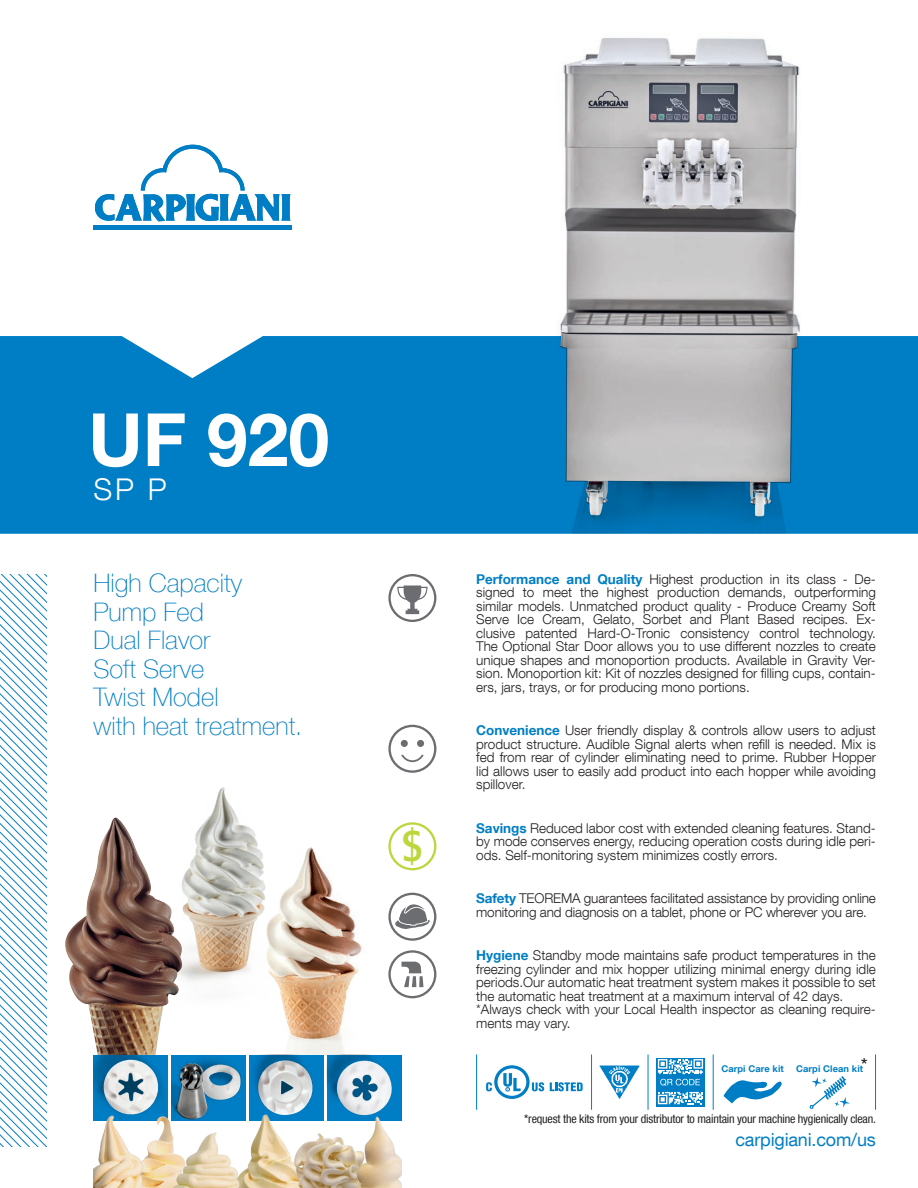
<style>
.page{position:relative;width:918px;height:1188px;background:#fff}
.page>*{position:absolute;margin:0;border:0;box-sizing:border-box;transform-origin:0 0}
.t1{font:700 73.5px "Helvetica Neue LT Com";color:#fff}
.t2{font:700 condensed 43.05px "Frutiger";color:#bdd63c}
.t3{font:300 30px "Helvetica Neue LT Com";color:#fff}
.t4{font:100 25.5px/28.5px "Helvetica Neue LT Com";color:#007ec5}
.t5{font:18px "Helvetica Neue LT Com";letter-spacing:-.01em;color:#007ec5}
.t6{font:300 13.5px/13.5px "Helvetica Neue LT Com";color:#231f20;text-align:justify}
.t7{font:condensed 12px "Helvetica Neue LT Com";letter-spacing:-.015em;color:#231f20}
.t8{font:700 9.3px "Helvetica Neue LT Com";letter-spacing:.01em;color:#007ec5}
.s1{font-weight:700;color:#007ec5}
</style>
<div class="page">
<img style="left:183px;top:787px;width:75px;height:194px">
<img style="left:257px;top:843px;width:113px;height:212px">
<img style="left:65px;top:818px;width:118px;height:237px">
<img style="left:327px;top:1055px;width:74px;height:64px">
<img style="left:336px;top:1061px;width:57px;height:57px">
<img style="left:249px;top:1055px;width:75px;height:64px">
<img style="left:257px;top:1060px;width:57px;height:56px">
<img style="left:94px;top:1055px;width:74px;height:59px">
<img style="left:103px;top:1060px;width:57px;height:54px">
<img style="left:171px;top:1055px;width:75px;height:64px">
<img style="left:178px;top:1055px;width:68px;height:53px">
<img style="left:207px;top:1065px;width:34px;height:35px">
<img style="left:177px;top:1063px;width:30px;height:56px">
<img style="left:234px;top:1113px;width:73px;height:75px">
<img style="left:113px;top:1113px;width:78px;height:75px">
<img style="left:171px;top:1119px;width:72px;height:69px">
<img style="left:94px;top:1114px;width:59px;height:74px">
<img style="left:293px;top:1119px;width:50px;height:69px">
<img style="left:343px;top:1113px;width:58px;height:75px">
<div style="left:0;top:336px;width:918px;height:198px;background:#007ec5"></div>
<svg style="left:0;top:574px;width:47px;height:573px"></svg>
<svg style="left:95px;top:145px;width:195px;height:76px"></svg>
<hr style="left:94px;top:226px;width:198px;height:4px;background:#007ec5">
<img style="left:542px;top:38px;width:278px;height:496px">
<img style="left:561px;top:41px;width:238px;height:476px">
<hr style="left:476px;top:1054px;width:1px;height:56px;background:#007ec5">
<hr style="left:591px;top:1054px;width:1px;height:56px;background:#007ec5">
<hr style="left:648px;top:1054px;width:1px;height:56px;background:#007ec5">
<hr style="left:875px;top:1054px;width:1px;height:56px;background:#007ec5">
<svg style="left:656px;top:1058px;width:49px;height:49px"></svg>
<svg style="left:658px;top:1092px;width:45px;height:12px"></svg>
<svg style="left:658px;top:1059px;width:45px;height:27px"></svg>
<svg style="left:550px;top:1082px;width:33px;height:9px"></svg>
<svg style="left:486px;top:1065px;width:58px;height:34px"></svg>
<img style="left:600px;top:1065px;width:40px;height:34px">
<hr style="left:713px;top:1054px;width:1px;height:56px;background:#007ec5">
<svg style="left:724px;top:1080px;width:58px;height:24px"></svg>
<svg style="left:809px;top:1076px;width:41px;height:33px"></svg>
<svg style="left:388px;top:725px;width:48px;height:48px"></svg>
<svg style="left:388px;top:574px;width:48px;height:48px"></svg>
<svg style="left:388px;top:822px;width:48px;height:48px"></svg>
<svg style="left:388px;top:893px;width:48px;height:48px"></svg>
<svg style="left:388px;top:950px;width:48px;height:48px"></svg>
<h1 class="t1" style="left:88px;top:393px;width:243px">UF 920</h1>
<h3 class="t3" style="left:94px;top:471px;width:75px">SP P</h3>
<h3 class="t4" style="left:94px;top:569px;width:210px">High Capacity<br>Pump Fed<br>Dual Flavor<br>Soft Serve<br>Twist Model<br>with heat treatment.</h3>
<h2 class="t2" style="left:401px;top:821px;width:24px">$</h2>
<p class="t6" style="left:476px;top:572px;width:401px"><span class="s1">Performance and Quality</span> Highest production in its class - De&shy;signed to meet the highest production demands, outperforming similar models. Unmatched product quality - Produce Creamy Soft Serve Ice Cream, Gelato, Sorbet and Plant Based recipes. Ex&shy;clusive patented Hard-O-Tronic consistency control technology.<br>The Optional Star Door allows you to use different nozzles to create unique shapes and monoportion products. Available in Gravity Ver&shy;sion. Monoportion kit: Kit of nozzles designed for filling cups, contain&shy;ers, jars, trays, or for producing mono portions.</p>
<p class="t6" style="left:476px;top:723px;width:401px"><span class="s1">Convenience</span> User friendly display &amp; controls allow users to adjust product structure. Audible Signal alerts when refill is needed. Mix is fed from rear of cylinder eliminating need to prime. Rubber Hopper lid allows user to easily add product into each hopper while avoiding spillover.</p>
<p class="t6" style="left:476px;top:821px;width:401px"><span class="s1">Savings</span> Reduced labor cost with extended cleaning features. Stand&shy;by mode conserves energy, reducing operation costs during idle peri&shy;ods. Self-monitoring system minimizes costly errors.</p>
<p class="t6" style="left:476px;top:891px;width:401px"><span class="s1">Safety</span> TEOREMA guarantees facilitated assistance by providing online monitoring and diagnosis on a tablet, phone or PC wherever you are.</p>
<p class="t6" style="left:476px;top:948px;width:401px;text-align:left"><span class="s1">Hygiene</span> Standby mode maintains safe product temperatures in the freezing cylinder and mix hopper utilizing minimal energy during idle periods.Our automatic heat treatment system makes it possible to set the automatic heat treatment at a maximum interval of 42 days. *Always check with your Local Health inspector as cleaning require&shy;ments may vary.</p>
<p class="t8" style="left:721px;top:1063px;width:64px">Carpi Care kit</p>
<p class="t8" style="left:796px;top:1063px;width:73px">Carpi Clean kit<sup>*</sup></p>
<p class="t7" style="left:524px;top:1111px;width:353px">*request the kits from your distributor to maintain your machine hygienically clean.</p>
<h3 class="t5" style="left:735px;top:1128px;width:142px">carpigiani.com/us</h3>
</div>
